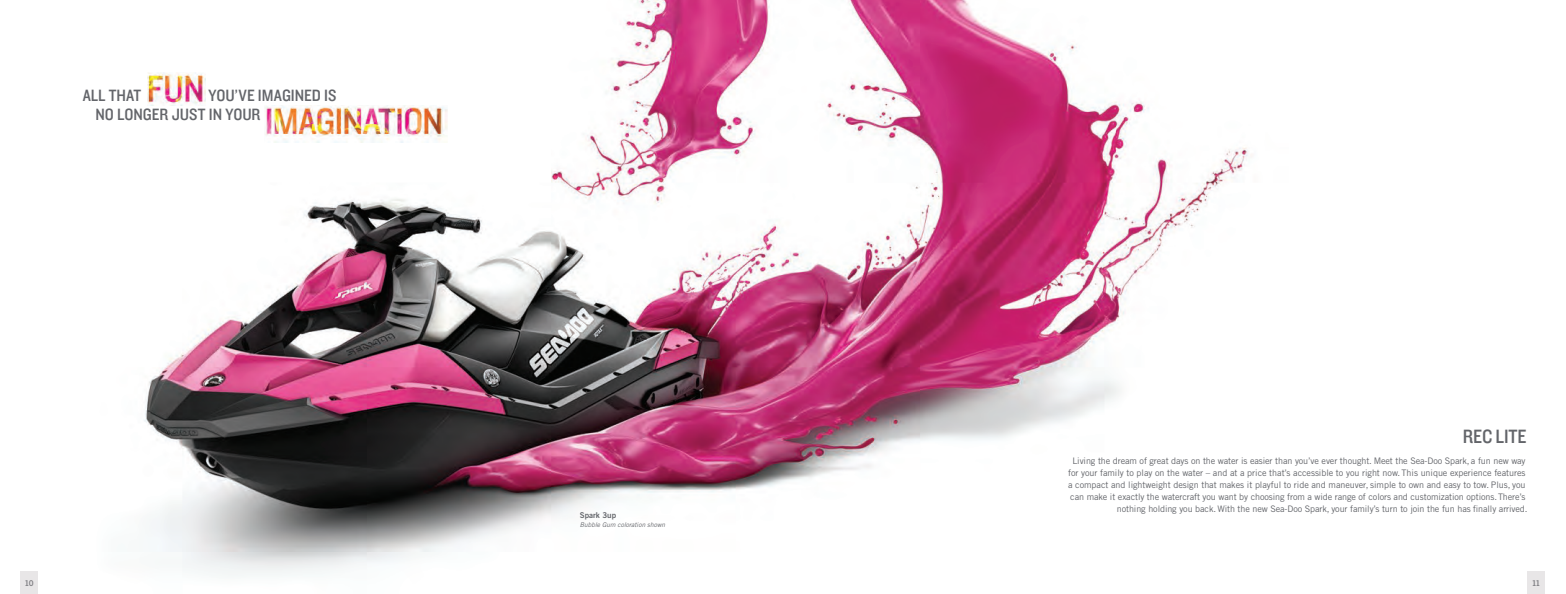
<style>
.page{position:relative;width:1566px;height:594px;background:#fff}
.page>*{position:absolute;margin:0;border:0;box-sizing:border-box;transform-origin:0 0}
.t1{font:20px "Knockout 30 Junior Welterwt";color:#63656a}
.t2{font:17px/19.1px "Knockout 30 Junior Welterwt";color:#63656a}
.t3{font:9px/12px "Trade Gothic LT Std";letter-spacing:-.01em;color:#63656a;text-align:right}
.t4{font:8px "Trade Gothic LT Std Bd 2";color:#63656a}
.t5{font:8px "Trade Gothic LT Std Bd 2";color:#818185}
.t6{font:italic 6.5px "Trade Gothic LT Std";color:#63656a}
</style>
<div class="page">
<img style="left:20px;top:0;width:1232px;height:576px">
<div style="left:20px;top:572px;width:18px;height:22px;background:#e8e6e7"></div>
<img style="left:147px;top:72px;width:58px;height:34px">
<img style="left:264px;top:105px;width:187px;height:38px">
<div style="left:1527px;top:572px;width:18px;height:22px;background:#e8e6e7"></div>
<h2 class="t2" style="left:95px;top:85px;width:243px;text-indent:113px">YOU’VE IMAGINED IS<br>NO LONGER JUST IN YOUR</h2>
<h2 class="t2" style="left:83px;top:85px;width:60px">ALL THAT</h2>
<p class="t5" style="left:25px;top:578px;width:11px">10</p>
<p class="t4" style="left:580px;top:510px;width:38px">Spark 3up</p>
<p class="t6" style="left:580px;top:520px;width:87px">Bubble Gum coloration shown</p>
<h1 class="t1" style="left:1463px;top:423px;width:65px">REC LITE</h1>
<p class="t3" style="left:1068px;top:455px;width:461px">Living the dream of great days on the water is easier than you’ve ever thought. Meet the Sea-Doo Spark, a fun new way for your family to play on the water – and at a price that’s accessible to you right now. This unique experience features a compact and lightweight design that makes it playful to ride and maneuver, simple to own and easy to tow. Plus, you can make it exactly the watercraft you want by choosing from a wide range of colors and customization options. There’s nothing holding you back. With the new Sea-Doo Spark, your family’s turn to join the fun has finally arrived.</p>
<p class="t5" style="left:1532px;top:578px;width:10px">11</p>
</div>
